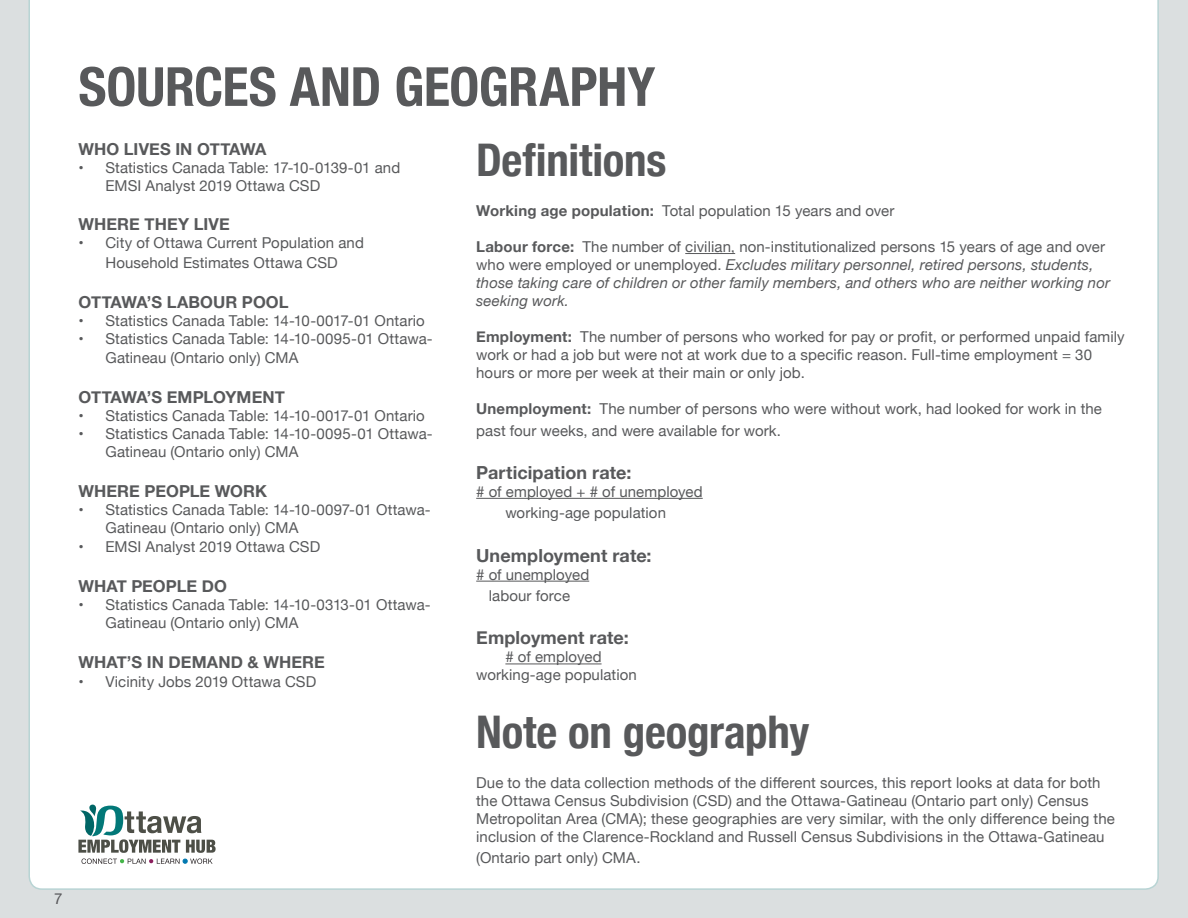
<style>
.page{position:relative;width:1188px;height:918px;background:#dbdfe0}
.page>*{position:absolute;margin:0;border:0;box-sizing:border-box;transform-origin:0 0}
.t1{font:700 condensed 54px "Helvetica Neue";letter-spacing:-.005em;color:#58595b}
.t2{font:700 condensed 45px "Helvetica Neue";letter-spacing:-.005em;color:#58595b}
.t3{font:700 18px "Helvetica Neue";letter-spacing:.005em;color:#58595b}
.t4{font:700 16.5px "Helvetica Neue";letter-spacing:.005em;color:#58595b}
.t5{font:15px/18px "Helvetica Neue";letter-spacing:.005em;color:#58595b;text-align:center}
.t6{font:italic 15px/18px "Helvetica Neue";letter-spacing:.01em;color:#58595b}
.t7{font:700 15px "Helvetica Neue";letter-spacing:.015em;color:#58595b}
.t8{font:15px "Helvetica Neue";color:#565659}
.s1{font-weight:700;font-style:normal}
.s2{font-style:normal}
</style>
<div class="page">
<div style="left:28px;top:0;width:1131px;height:890px;background:#fff"></div>
<div style="left:155px;top:0;width:54px;height:890px;background:#fff"></div>
<div style="left:499px;top:0;width:53px;height:890px;background:#fff"></div>
<div style="left:466px;top:703px;width:359px;height:70px;background:#fff"></div>
<hr style="left:685px;top:253px;width:50px;height:1px;background:#58595b">
<hr style="left:476px;top:498px;width:227px;height:1px;background:#58595b">
<hr style="left:476px;top:581px;width:113px;height:1px;background:#58595b">
<hr style="left:505px;top:664px;width:97px;height:1px;background:#58595b">
<div style="left:63px;top:50px;width:620px;height:144px;background:#fff"></div>
<svg style="left:78px;top:803px;width:138px;height:50px;background:#b4bfbd"></svg>
<svg style="left:82px;top:859px;width:131px;height:5px"></svg>
<p class="t8" style="left:54px;top:888px;width:10px">7</p>
<h1 class="t1" style="left:78px;top:42px;width:578px">SOURCES AND GEOGRAPHY</h1>
<p class="t4" style="left:78px;top:136px;width:190px">WHO LIVES IN OTTAWA</p>
<p class="t5" style="left:105px;top:159px;width:296px">Statistics Canada Table: 17-10-0139-01 and</p>
<p class="t5" style="left:78px;top:159px;width:7px">•</p>
<p class="t5" style="left:105px;top:177px;width:216px">EMSI Analyst 2019 Ottawa CSD</p>
<p class="t4" style="left:78px;top:211px;width:153px">WHERE THEY LIVE</p>
<p class="t5" style="left:105px;top:235px;width:260px">City of Ottawa Current Population and</p>
<p class="t5" style="left:78px;top:235px;width:7px">•</p>
<p class="t5" style="left:105px;top:255px;width:234px">Household Estimates Ottawa CSD</p>
<p class="t4" style="left:78px;top:289px;width:212px">OTTAWA S’ LABOUR POOL</p>
<p class="t5" style="left:105px;top:312px;width:321px">Statistics Canada Table: 14-10-0017-01 Ontario</p>
<p class="t5" style="left:78px;top:312px;width:7px">•</p>
<p class="t5" style="left:78px;top:330px;width:7px">•</p>
<p class="t5" style="left:105px;top:330px;width:329px">Statistics Canada Table: 14-10-0095-01 Ottawa-</p>
<p class="t5" style="left:105px;top:350px;width:195px">Gatineau (Ontario only) CMA</p>
<p class="t4" style="left:78px;top:384px;width:208px">OTTAWA S’ EMPLOYMENT</p>
<p class="t5" style="left:105px;top:408px;width:321px">Statistics Canada Table: 14-10-0017-01 Ontario</p>
<p class="t5" style="left:78px;top:408px;width:7px">•</p>
<p class="t5" style="left:78px;top:426px;width:7px">•</p>
<p class="t5" style="left:105px;top:426px;width:329px">Statistics Canada Table: 14-10-0095-01 Ottawa-</p>
<p class="t5" style="left:105px;top:444px;width:195px">Gatineau (Ontario only) CMA</p>
<p class="t4" style="left:78px;top:478px;width:190px">WHERE PEOPLE WORK</p>
<p class="t5" style="left:105px;top:519px;width:195px">Gatineau (Ontario only) CMA</p>
<p class="t5" style="left:105px;top:501px;width:327px">Statistics Canada Table: 14-10-0097-01 Ottawa-</p>
<p class="t5" style="left:78px;top:501px;width:7px">•</p>
<p class="t5" style="left:105px;top:539px;width:216px">EMSI Analyst 2019 Ottawa CSD</p>
<p class="t5" style="left:78px;top:539px;width:7px">•</p>
<p class="t4" style="left:78px;top:573px;width:150px">WHAT PEOPLE DO</p>
<p class="t5" style="left:105px;top:615px;width:195px">Gatineau (Ontario only) CMA</p>
<p class="t5" style="left:105px;top:597px;width:327px">Statistics Canada Table: 14-10-0313-01 Ottawa-</p>
<p class="t5" style="left:78px;top:597px;width:7px">•</p>
<p class="t4" style="left:78px;top:649px;width:248px">WHAT S’ IN DEMAND &amp; WHERE</p>
<p class="t5" style="left:105px;top:674px;width:212px">Vicinity Jobs 2019 Ottawa CSD</p>
<p class="t5" style="left:78px;top:674px;width:7px">•</p>
<h2 class="t2" style="left:476px;top:123px;width:192px">Definitions</h2>
<p class="t5" style="left:662px;top:203px;width:234px">Total population 15 years and over</p>
<p class="t7" style="left:476px;top:199px;width:179px">Working age population:</p>
<p class="t5" style="left:583px;top:239px;width:524px">The number of civilian, non-institutionalized persons 15 years of age and over</p>
<p class="t6" style="left:476px;top:239px;width:635px"><span class="s1">Labour force:<br></span><span class="s2">who were employed or unemployed.</span> Excludes military personnel, retired persons, students, those taking care of children or other family members, and others who are neither working nor seeking work.</p>
<p class="t5" style="left:580px;top:329px;width:546px">The number of persons who worked for pay or profit, or performed unpaid family</p>
<p class="t7" style="left:476px;top:325px;width:97px">Employment:</p>
<p class="t5" style="left:476px;top:347px;width:617px;text-align:left">work or had a job but were not at work due to a specific reason. Full-time employment = 30 hours or more per week at their main or only job.</p>
<p class="t5" style="left:600px;top:401px;width:504px">The number of persons who were without work, had looked for work in the</p>
<p class="t7" style="left:476px;top:397px;width:117px">Unemployment:</p>
<p class="t5" style="left:476px;top:422px;width:304px">past four weeks, and were available for work.</p>
<p class="t3" style="left:476px;top:458px;width:157px">Participation rate:</p>
<p class="t5" style="left:476px;top:482px;width:228px;line-height:21.6px"># of employed + # of unemployed working-age population</p>
<p class="t3" style="left:476px;top:541px;width:177px">Unemployment rate:</p>
<p class="t5" style="left:476px;top:564px;width:115px;line-height:21.6px"># of unemployed labour force</p>
<p class="t3" style="left:476px;top:624px;width:154px">Employment rate:</p>
<p class="t5" style="left:476px;top:649px;width:162px"># of employed working-age population</p>
<h2 class="t2" style="left:476px;top:695px;width:335px">Note on geography</h2>
<p class="t5" style="left:476px;top:774px;width:640px;text-align:left">Due to the data collection methods of the different sources, this report looks at data for both the Ottawa Census Subdivision (CSD) and the Ottawa-Gatineau (Ontario part only) Census Metropolitan Area (CMA); these geographies are very similar, with the only difference being the inclusion of the Clarence-Rockland and Russell Census Subdivisions in the Ottawa-Gatineau</p>
<p class="t5" style="left:476px;top:850px;width:163px">(Ontario part only) CMA.</p>
</div>
